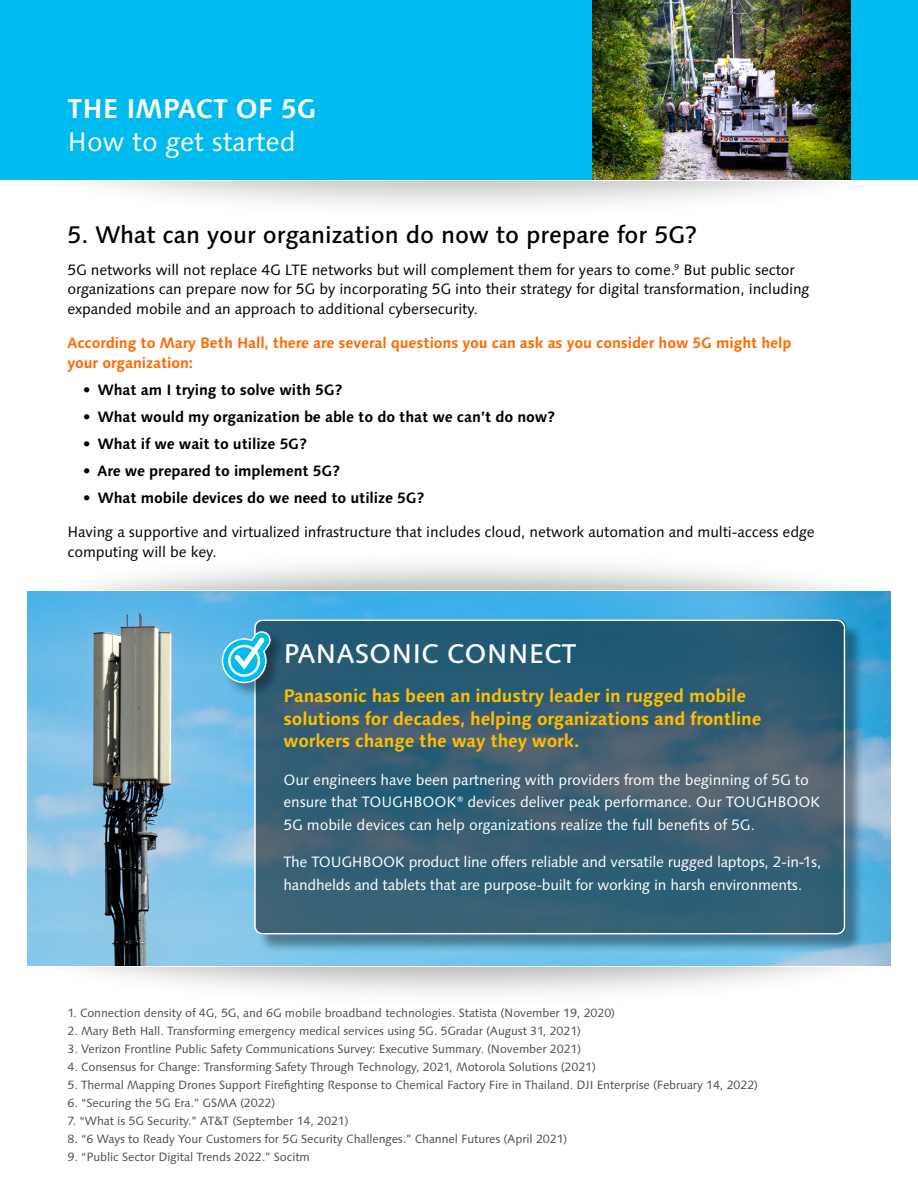
<style>
.page{position:relative;width:918px;height:1188px;background:#fff}
.page>*{position:absolute;margin:0;border:0;box-sizing:border-box;transform-origin:0 0}
.t1{font:500 27px "Syntax Next LT Pro";color:#fff}
.t2{font:27px "Syntax Next LT Pro";color:#fff}
.t3{font:700 27px "Syntax Next LT Pro";color:#fff}
.t4{font:500 24px "Syntax Next LT Pro";color:#000}
.t5{font:700 18px/22.5px "Syntax Next LT Pro";letter-spacing:-.01em;color:#ffbf00}
.t6{font:15px/19.5px "Syntax Next LT Pro";letter-spacing:-.01em;color:#000}
.t7{font:15px/22.5px "Syntax Next LT Pro";letter-spacing:-.01em;color:#fff}
.t8{font:700 15px "Syntax Next LT Pro";letter-spacing:-.01em;color:#000}
.t9{font:700 15px/19.5px "Syntax Next LT Pro";letter-spacing:-.01em;color:#ff6a00}
.t10{font:12px "Syntax Next LT Pro";letter-spacing:-.01em;color:#4d4d4d}
</style>
<div class="page">
<img style="left:27px;top:591px;width:864px;height:375px">
<div style="left:0;top:0;width:918px;height:180px;background:#00bbf0"></div>
<img style="left:592px;top:0;width:258px;height:180px">
<div style="left:257px;top:622px;width:608px;height:331px;background:#000;opacity:.75"></div>
<svg style="left:255px;top:620px;width:591px;height:314px;background:#355d73"></svg>
<div style="left:254px;top:620px;width:591px;height:314px;border:2px solid #fff;border-radius:8px"></div>
<div style="left:221px;top:631px;width:65px;height:68px;background:#000;opacity:.35"></div>
<svg style="left:221px;top:630px;width:51px;height:54px"></svg>
<h1 class="t3" style="left:68px;top:92px;width:251px">THE IMPACT OF 5G</h1>
<h1 class="t2" style="left:68px;top:124px;width:230px">How to get started</h1>
<h2 class="t4" style="left:68px;top:220px;width:631px">5. What can your organization do now to prepare for 5G?</h2>
<p class="t6" style="left:68px;top:260px;width:744px">5G networks will not replace 4G LTE networks but will complement them for years to come.<sup>9</sup> But public sector organizations can prepare now for 5G by incorporating 5G into their strategy for digital transformation, including expanded mobile and an approach to additional cybersecurity.</p>
<p class="t9" style="left:68px;top:333px;width:726px">According to Mary Beth Hall, there are several questions you can ask as you consider how 5G might help your organization:</p>
<p class="t8" style="left:83px;top:380px;width:261px">• What am I trying to solve with 5G?</p>
<p class="t8" style="left:83px;top:407px;width:474px">• What would my organization be able to do that we can’t do now?</p>
<p class="t8" style="left:83px;top:434px;width:226px">• What if we wait to utilize 5G?</p>
<p class="t8" style="left:83px;top:461px;width:259px">• Are we prepared to implement 5G?</p>
<p class="t8" style="left:83px;top:488px;width:343px">• What mobile devices do we need to utilize 5G?</p>
<p class="t6" style="left:68px;top:522px;width:749px">Having a supportive and virtualized infrastructure that includes cloud, network automation and multi-access edge computing will be key.</p>
<h1 class="t1" style="left:284px;top:636px;width:294px">PANASONIC CONNECT</h1>
<h3 class="t5" style="left:284px;top:684px;width:479px">Panasonic has been an industry leader in rugged mobile solutions for decades, helping organizations and frontline workers change the way they work.</h3>
<p class="t7" style="left:284px;top:768px;width:538px">Our engineers have been partnering with providers from the beginning of 5G to ensure that TOUGHBOOK® devices deliver peak performance. Our TOUGHBOOK<br>5G mobile devices can help organizations realize the full benefits of 5G.</p>
<p class="t7" style="left:284px;top:851px;width:539px">The TOUGHBOOK product line offers reliable and versatile rugged laptops, 2-in-1s, handhelds and tablets that are purpose-built for working in harsh environments.</p>
<p class="t10" style="left:68px;top:1005px;width:549px">1. Connection density of 4G, 5G, and 6G mobile broadband technologies. Statista (November 19, 2020)</p>
<p class="t10" style="left:68px;top:1023px;width:515px">2. Mary Beth Hall. Transforming emergency medical services using 5G. 5Gradar (August 31, 2021)</p>
<p class="t10" style="left:68px;top:1041px;width:515px">3. Verizon Frontline Public Safety Communications Survey: Executive Summary. (November 2021)</p>
<p class="t10" style="left:68px;top:1059px;width:530px">4. Consensus for Change: Transforming Safety Through Technology, 2021, Motorola Solutions (2021)</p>
<p class="t10" style="left:68px;top:1077px;width:692px">5. Thermal Mapping Drones Support Firefighting Response to Chemical Factory Fire in Thailand. DJI Enterprise (February 14, 2022)</p>
<p class="t10" style="left:68px;top:1095px;width:209px">6. “Securing the 5G Era.” GSMA (2022)</p>
<p class="t10" style="left:68px;top:1113px;width:283px">7. “What is 5G Security.” AT&amp;T (September 14, 2021)</p>
<p class="t10" style="left:68px;top:1131px;width:501px">8. “6 Ways to Ready Your Customers for 5G Security Challenges.” Channel Futures (April 2021)</p>
<p class="t10" style="left:68px;top:1149px;width:244px">9. “Public Sector Digital Trends 2022.” Socitm</p>
</div>
